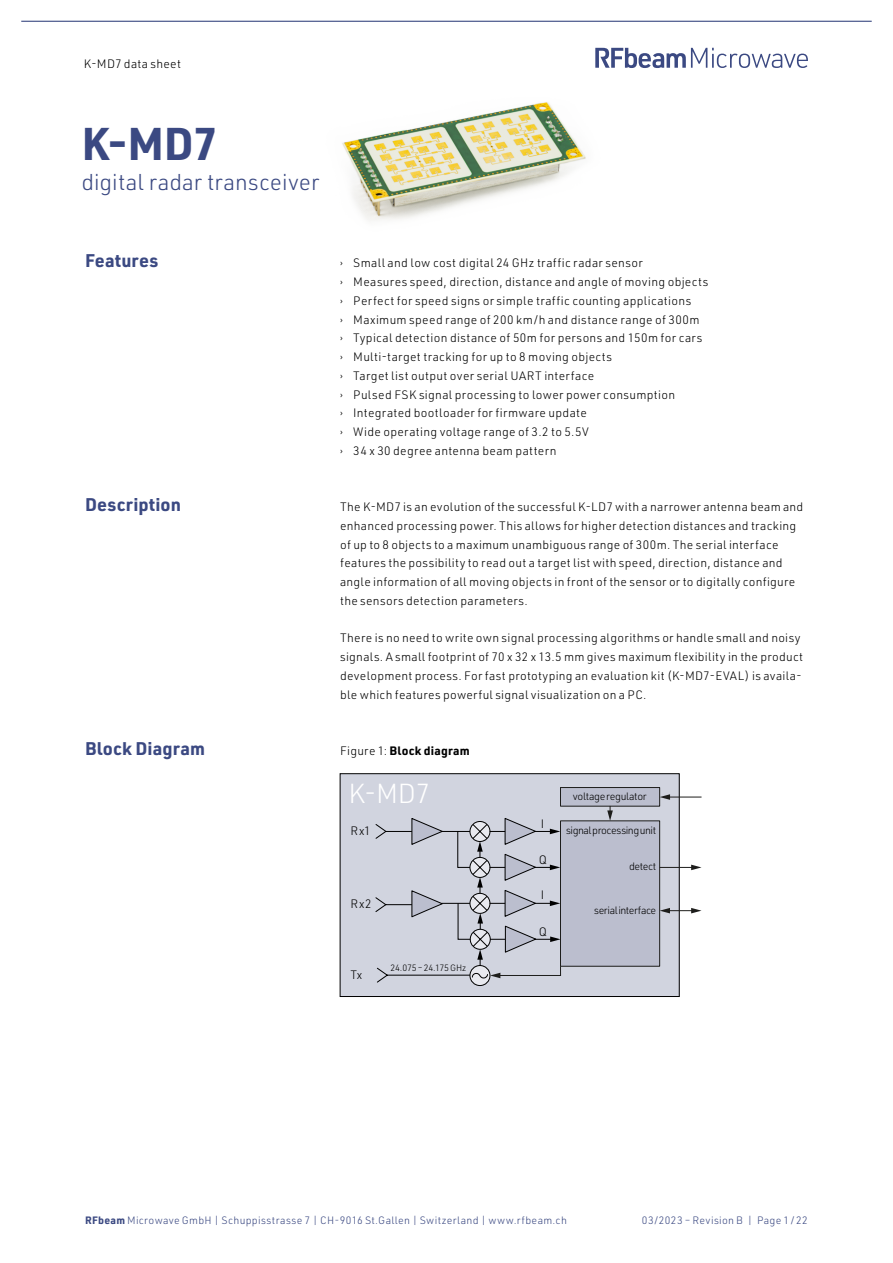
<style>
.page{position:relative;width:893px;height:1263px;background:#fff}
.page>*{position:absolute;margin:0;border:0;box-sizing:border-box;transform-origin:0 0}
.t1{font:700 45px "URWDIN";color:#3b4982}
.t2{font:300 27px "URWDIN";color:#fff}
.t3{font:300 22.5px "URWDIN";letter-spacing:.005em;color:#3b4982}
.t4{font:700 18px "URWDIN";letter-spacing:.01em;color:#3b4982}
.t5{font:300 12px/18.8px "URWDIN";letter-spacing:.025em;color:#000}
.t6{font:700 12px "URWDIN";letter-spacing:.02em;color:#000}
.t7{font:300 10.5px "URWDIN";letter-spacing:.03em;color:#3b4982}
.t8{font:300 10.5px "URWDIN";letter-spacing:-.04em;color:#000}
.t9{font:300 9px "URWDIN";letter-spacing:-.015em;color:#000}
.s1{font-weight:300}
.s2{font-weight:700}
</style>
<div class="page">
<hr style="left:21px;top:21px;width:851px;height:1px;background:#3b4982">
<img style="left:342px;top:102px;width:244px;height:119px">
<svg style="left:595px;top:48px;width:213px;height:20px"></svg>
<div style="left:340px;top:774px;width:339px;height:222px;background:#d1d4df"></div>
<div style="left:340px;top:773px;width:340px;height:224px;border:1px solid #000"></div>
<div style="left:560px;top:820px;width:100px;height:146px;background:#bbbece;border:1px solid #1d1d1b"></div>
<div style="left:560px;top:787px;width:100px;height:19px;background:#bbbece;border:1px solid #1d1d1b"></div>
<hr style="left:660px;top:867px;width:33px;height:1px;background:#1d1d1b">
<svg style="left:691px;top:865px;width:10px;height:5px"></svg>
<svg style="left:660px;top:908px;width:41px;height:5px"></svg>
<svg style="left:607px;top:806px;width:6px;height:15px"></svg>
<hr style="left:668px;top:797px;width:33px;height:1px;background:#1d1d1b">
<svg style="left:660px;top:794px;width:10px;height:6px"></svg>
<svg style="left:375px;top:818px;width:186px;height:168px"></svg>
<p class="t5" style="left:84px;top:54px;width:98px">K-MD7 data sheet</p>
<h1 class="t1" style="left:81px;top:113px;width:138px">K-MD7</h1>
<h3 class="t3" style="left:81px;top:167px;width:239px">digital radar transceiver</h3>
<h3 class="t4" style="left:85px;top:249px;width:75px">Features</h3>
<p class="t5" style="left:340px;top:253px;width:370px">› Small and low cost digital 24 GHz traffic radar sensor<br>› Measures speed, direction, distance and angle of moving objects › Perfect for speed signs or simple traffic counting applications<br>› Maximum speed range of 200 km/h and distance range of 300m<br>› Typical detection distance of 50m for persons and 150m for cars<br>› Multi-target tracking for up to 8 moving objects<br>› Target list output over serial UART interface<br>› Pulsed FSK signal processing to lower power consumption<br>› Integrated bootloader for firmware update<br>› Wide operating voltage range of 3.2 to 5.5V<br>› 34 x 30 degree antenna beam pattern</p>
<h3 class="t4" style="left:85px;top:492px;width:98px">Description</h3>
<p class="t5" style="left:340px;top:497px;width:465px">The K-MD7 is an evolution of the successful K-LD7 with a narrower antenna beam and enhanced processing power. This allows for higher detection distances and tracking of up to 8 objects to a maximum unambiguous range of 300m. The serial interface features the possibility to read out a target list with speed, direction, distance and angle information of all moving objects in front of the sensor or to digitally configure the sensors detection parameters.</p>
<p class="t5" style="left:340px;top:628px;width:464px">There is no need to write own signal processing algorithms or handle small and noisy signals. A small footprint of 70 x 32 x 13.5 mm gives maximum flexibility in the product development process. For fast prototyping an evaluation kit (K-MD7-EVAL) is availa&shy;ble which features powerful signal visualization on a PC.</p>
<h3 class="t4" style="left:85px;top:736px;width:121px">Block Diagram</h3>
<p class="t6" style="left:340px;top:742px;width:131px"><span class="s1">Figure 1:</span> Block diagram</p>
<h2 class="t2" style="left:348px;top:776px;width:83px">K-MD7</h2>
<p class="t5" style="left:351px;top:821px;width:21px">Rx1</p>
<p class="t5" style="left:351px;top:894px;width:22px">Rx2</p>
<p class="t5" style="left:541px;top:813px;width:5px">I</p>
<p class="t5" style="left:539px;top:850px;width:10px">Q</p>
<p class="t5" style="left:541px;top:885px;width:5px">I</p>
<p class="t8" style="left:573px;top:789px;width:75px">voltage regulator</p>
<p class="t8" style="left:566px;top:823px;width:92px">signal processing unit</p>
<p class="t8" style="left:629px;top:859px;width:29px">detect</p>
<p class="t8" style="left:594px;top:903px;width:64px">serial interface</p>
<p class="t5" style="left:539px;top:921px;width:10px">Q</p>
<p class="t5" style="left:351px;top:965px;width:13px">Tx</p>
<p class="t9" style="left:390px;top:962px;width:77px">24.075 – 24.175 GHz</p>
<p class="t7" style="left:85px;top:1213px;width:483px"><span class="s2">RFbeam</span> Microwave GmbH | Schuppisstrasse 7 | CH-9016 St.Gallen | Switzerland | www.rfbeam.ch</p>
<p class="t7" style="left:642px;top:1213px;width:168px">03/2023 – Revision B | Page 1 / 22</p>
</div>
